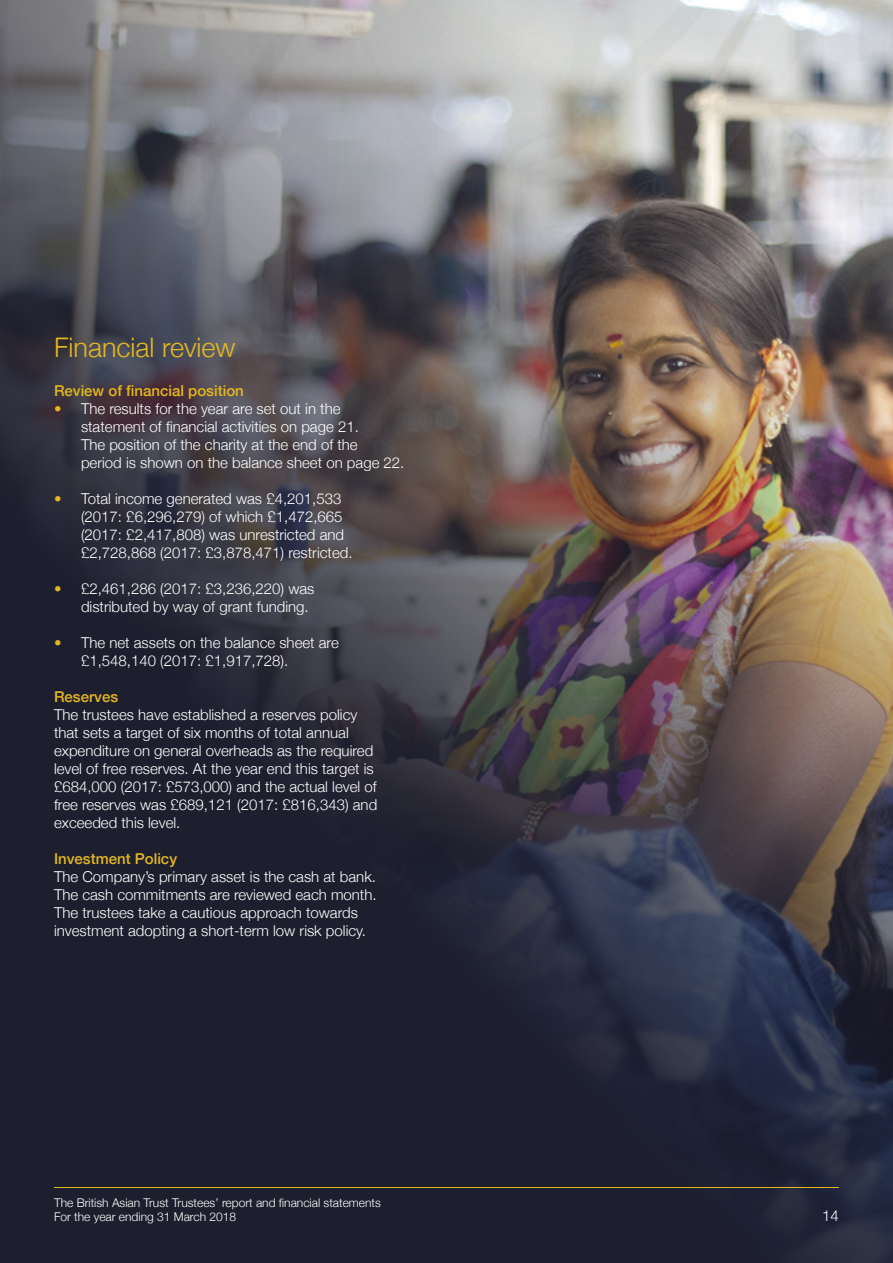
<style>
.page{position:relative;width:893px;height:1263px;background:#fff}
.page>*{position:absolute;margin:0;border:0;box-sizing:border-box;transform-origin:0 0}
.L2{font:300 27px "Helvetica Neue";color:#e4b720}
.main_body_-_report18{font:300 15px/18px "Helvetica Neue";color:#fff}
.L3{font:500 15px "Helvetica Neue";color:#e4b720}
.t1{font:300 12px "Helvetica Neue";color:#fff}
.s1{color:#e4b720}
</style>
<div class="page">
<img style="left:0;top:0;width:893px;height:1263px">
<hr style="left:54px;top:1187px;width:785px;height:1px;background:#e4b720">
<p class="L2" style="left:54px;top:326px;width:183px">Financial review</p>
<p class="L3" style="left:54px;top:379px;width:191px">Review of financial position</p>
<p class="main_body_-_report18" style="left:81px;top:399px;width:325px;text-indent:-27px"><span class="s1">•</span> The results for the year are set out in the statement of financial activities on page 21.<br>The position of the charity at the end of the<br>period is shown on the balance sheet on page 22.</p>
<p class="main_body_-_report18" style="left:81px;top:489px;width:273px;text-indent:-27px"><span class="s1">•</span> Total income generated was £4,201,533 (2017: £6,296,279) of which £1,472,665 (2017: £2,417,808) was unrestricted and £2,728,868 (2017: £3,878,471) restricted.</p>
<p class="main_body_-_report18" style="left:81px;top:579px;width:235px;text-indent:-27px"><span class="s1">•</span> £2,461,286 (2017: £3,236,220) was distributed by way of grant funding.</p>
<p class="main_body_-_report18" style="left:81px;top:633px;width:259px;text-indent:-27px"><span class="s1">•</span> The net assets on the balance sheet are £1,548,140 (2017: £1,917,728).</p>
<p class="L3" style="left:54px;top:685px;width:66px">Reserves</p>
<p class="main_body_-_report18" style="left:54px;top:705px;width:325px">The trustees have established a reserves policy that sets a target of six months of total annual expenditure on general overheads as the required level of free reserves. At the year end this target is £684,000 (2017: £573,000) and the actual level of free reserves was £689,121 (2017: £816,343) and exceeded this level.</p>
<p class="L3" style="left:54px;top:847px;width:125px">Investment Policy</p>
<p class="main_body_-_report18" style="left:54px;top:867px;width:324px">The Company’s primary asset is the cash at bank.<br>The cash commitments are reviewed each month.<br>The trustees take a cautious approach towards investment adopting a short-term low risk policy.</p>
<p class="t1" style="left:54px;top:1192px;width:328px">The British Asian Trust Trustees’ report and financial statements</p>
<p class="t1" style="left:54px;top:1207px;width:184px">For the year ending 31 March 2018</p>
<p class="main_body_-_report18" style="left:822px;top:1205px;width:18px">14</p>
</div>
